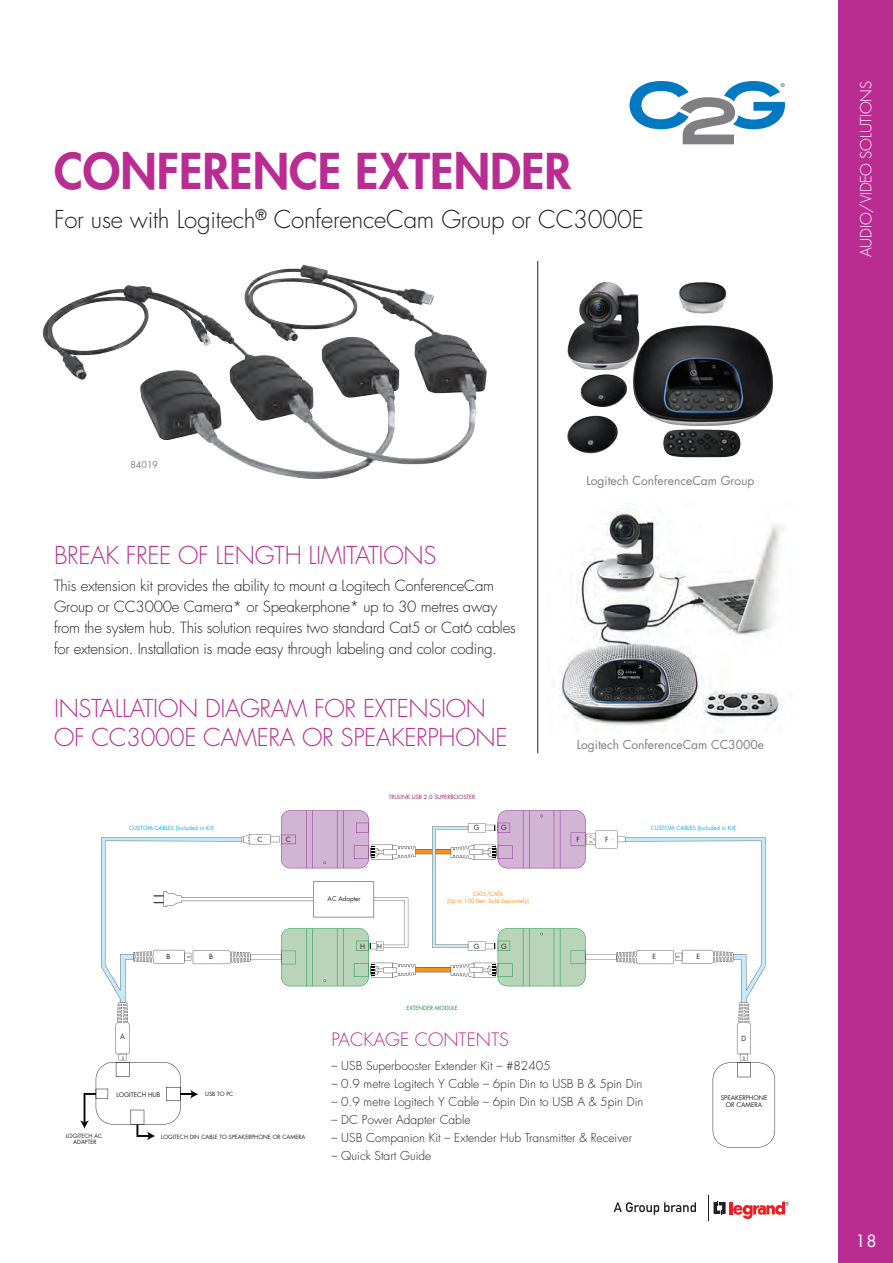
<style>
.page{position:relative;width:893px;height:1263px;background:#fff}
.page>*{position:absolute;margin:0;border:0;box-sizing:border-box;transform-origin:0 0}
.t1{font:800 48px "Futura Std";color:#b92d92}
.t2{font:300 24px/28.8px "Futura Std";letter-spacing:-.015em;color:#b92d92}
.t3{font:300 24px "Futura Std";letter-spacing:-.01em;color:#231f20}
.t4{font:300 18px "Futura Std";color:#b92d92}
.t5{font:16.5px "Futura Std";color:#fff}
.t6{font:300 15px/21px "Futura Std";letter-spacing:-.015em;color:#231f20}
.t7{font:300 15px "Futura Std";letter-spacing:-.015em;color:#fff}
.t8{font:300 12px "Futura Std";color:#231f20}
.t9{font:12px "Futura Std";color:#808083}
.t10{font:9px "Futura Std";color:#808083}
.t11{font:6.9px "Futura Std";color:#231f20}
.t12{font:6.3px/7.5px "Futura Std";color:#231f20;text-align:center}
.t13{font:5.7px "Futura Std";color:#231f20}
.t14{font:5.7px "Futura Std";color:#00aeef}
.t15{font:5.7px/6.8px "Futura Std";color:#f7931d;text-align:center}
.t16{font:5.7px "Futura Std";color:#9e1f62}
.t17{font:5.7px "Futura Std";color:#0d9344}
</style>
<div class="page">
<div style="left:839px;top:0;width:54px;height:1263px;background:#b92d92"></div>
<svg style="left:629px;top:81px;width:156px;height:63px"></svg>
<svg style="left:614px;top:1202px;width:82px;height:13px"></svg>
<svg style="left:708px;top:1195px;width:81px;height:26px"></svg>
<img style="left:42px;top:264px;width:445px;height:215px">
<img style="left:553px;top:508px;width:230px;height:226px">
<hr style="left:537px;top:261px;width:1px;height:492px;background:#231f20">
<svg style="left:80px;top:810px;width:695px;height:337px"></svg>
<img style="left:568px;top:282px;width:205px;height:176px">
<h1 class="t1" style="left:54px;top:141px;width:519px">CONFERENCE EXTENDER</h1>
<h2 class="t3" style="left:54px;top:204px;width:591px">For use with Logitech<sup>®</sup> ConferenceCam Group or CC3000E</h2>
<p class="t10" style="left:130px;top:459px;width:29px">84019</p>
<h2 class="t2" style="left:54px;top:541px;width:384px">BREAK FREE OF LENGTH LIMITATIONS</h2>
<p class="t6" style="left:54px;top:575px;width:463px">This extension kit provides the ability to mount a Logitech ConferenceCam Group or CC3000e Camera* or Speakerphone* up to 30 metres away from the system hub. This solution requires two standard Cat5 or Cat6 cables for extension. Installation is made easy through labeling and color coding.</p>
<h2 class="t2" style="left:54px;top:695px;width:455px">INSTALLATION DIAGRAM FOR EXTENSION<br>OF CC3000E CAMERA OR SPEAKERPHONE</h2>
<p class="t16" style="left:389px;top:793px;width:88px">TRULINK USB 2.0 SUPERBOOSTER</p>
<p class="t9" style="left:586px;top:473px;width:170px">Logitech ConferenceCam Group</p>
<p class="t9" style="left:577px;top:736px;width:189px">Logitech ConferenceCam CC3000e</p>
<p class="t11" style="left:474px;top:823px;width:7px">G</p>
<p class="t11" style="left:501px;top:823px;width:7px">G</p>
<p class="t14" style="left:129px;top:824px;width:87px">CUSTOM CABLES (Included in Kit)</p>
<p class="t14" style="left:651px;top:824px;width:87px">CUSTOM CABLES (Included in Kit)</p>
<p class="t11" style="left:166px;top:952px;width:5px">B</p>
<p class="t11" style="left:209px;top:952px;width:5px">B</p>
<p class="t11" style="left:257px;top:835px;width:6px">C</p>
<p class="t11" style="left:286px;top:835px;width:6px">C</p>
<p class="t12" style="left:328px;top:895px;width:35px">AC Adapter</p>
<p class="t15" style="left:447px;top:890px;width:83px">CAT5/CAT6<br>(Up to 100 feet. Sold Separately)</p>
<p class="t11" style="left:360px;top:942px;width:6px">H</p>
<p class="t11" style="left:474px;top:942px;width:7px">G</p>
<p class="t11" style="left:377px;top:942px;width:6px">H</p>
<p class="t11" style="left:501px;top:942px;width:7px">G</p>
<p class="t17" style="left:407px;top:1004px;width:53px">EXTENDER MODULE</p>
<p class="t11" style="left:576px;top:835px;width:5px">F</p>
<p class="t11" style="left:605px;top:835px;width:5px">F</p>
<p class="t11" style="left:652px;top:952px;width:5px">E</p>
<p class="t11" style="left:696px;top:952px;width:5px">E</p>
<p class="t4" style="left:332px;top:1028px;width:179px">PACKAGE CONTENTS</p>
<p class="t8" style="left:332px;top:1059px;width:221px">– USB Superbooster Extender Kit – #82405</p>
<p class="t8" style="left:332px;top:1077px;width:312px">– 0.9 metre Logitech Y Cable – 6pin Din to USB B &amp; 5pin Din</p>
<p class="t8" style="left:332px;top:1095px;width:313px">– 0.9 metre Logitech Y Cable – 6pin Din to USB A &amp; 5pin Din</p>
<p class="t8" style="left:332px;top:1113px;width:140px">– DC Power Adapter Cable</p>
<p class="t8" style="left:332px;top:1131px;width:302px">– USB Companion Kit – Extender Hub Transmitter &amp; Receiver</p>
<p class="t8" style="left:332px;top:1149px;width:101px">– Quick Start Guide</p>
<p class="t11" style="left:120px;top:1032px;width:6px">A</p>
<p class="t11" style="left:742px;top:1034px;width:6px">D</p>
<p class="t12" style="left:116px;top:1090px;width:46px">LOGITECH HUB</p>
<p class="t13" style="left:205px;top:1091px;width:30px">USB TO PC</p>
<p class="t12" style="left:721px;top:1094px;width:48px">SPEAKERPHONE<br>OR CAMERA</p>
<p class="t13" style="left:66px;top:1132px;width:38px">LOGITECH AC</p>
<p class="t13" style="left:161px;top:1133px;width:146px">LOGITECH DIN CABLE TO SPEAKERPHONE OR CAMERA</p>
<p class="t13" style="left:73px;top:1138px;width:25px">ADAPTER</p>
<p class="t7" style="left:857px;top:257px;width:177px;rotate:-90deg">AUDIO/VIDEO SOLUTIONS</p>
<p class="t5" style="left:855px;top:1230px;width:23px">18</p>
</div>
